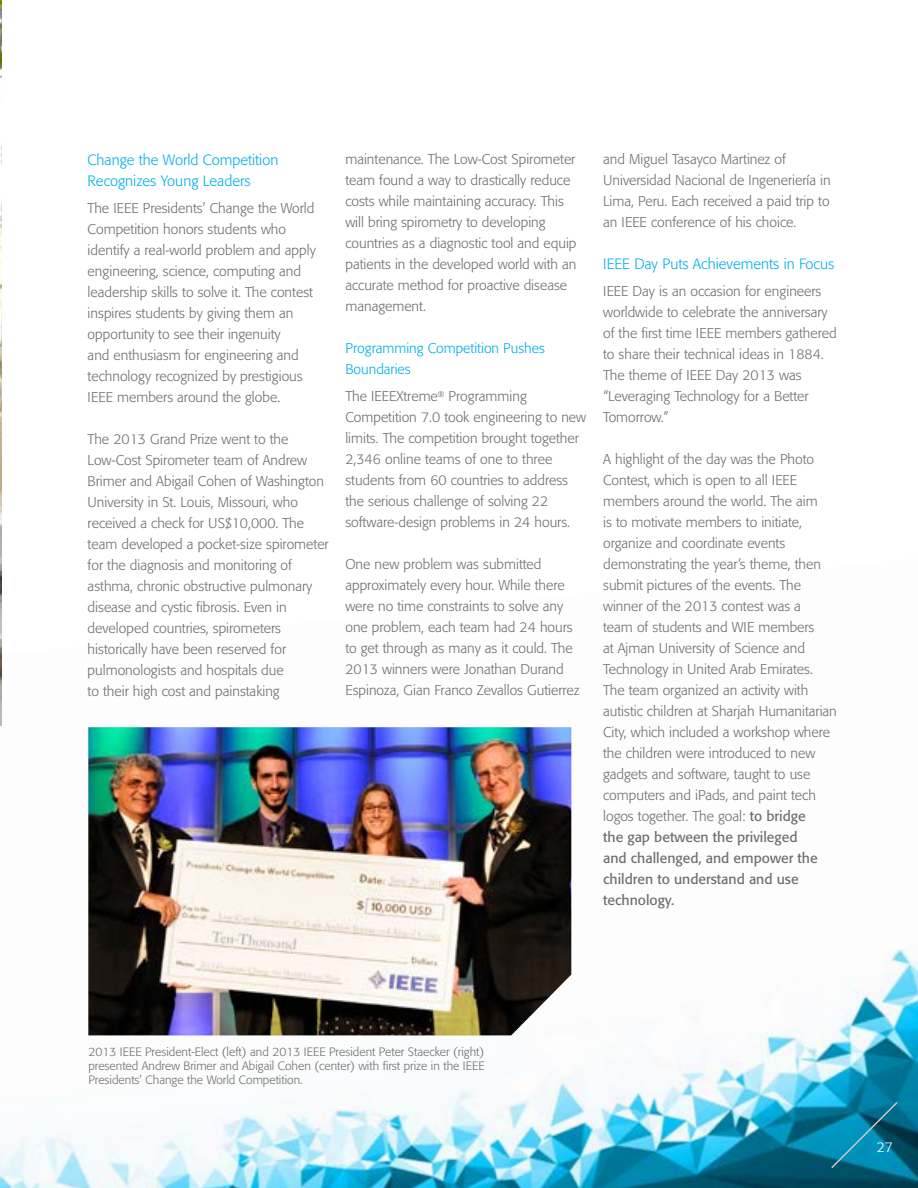
<style>
.page{position:relative;width:918px;height:1188px;background:#fff}
.page>*{position:absolute;margin:0;border:0;box-sizing:border-box;transform-origin:0 0}
.t1{font:300 14.85px/21px "Formata";color:#00aeef}
.t2{font:300 13.95px/21px "Formata";color:#6d6e71}
.t3{font:300 13.95px/21px "Formata";color:#00aeef}
.t4{font:300 13.95px "Formata";color:#fff}
.t5{font:300 12px/14.4px "Formata";color:#6d6e71;text-align:justify}
.s1{font-weight:400}
</style>
<div class="page">
<img style="left:0;top:558px;width:918px;height:630px">
<img style="left:0;top:0;width:1px;height:725px">
<img style="left:88px;top:727px;width:483px;height:308px">
<svg style="left:830px;top:1100px;width:69px;height:70px;background:#077ea1"></svg>
<p class="t1" style="left:88px;top:149px;width:192px">Change the World Competition<br>Recognizes Young Leaders</p>
<p class="t2" style="left:88px;top:197px;width:230px">The IEEE Presidents’ Change the World Competition honors students who identify a real-world problem and apply engineering, science, computing and leadership skills to solve it. The contest inspires students by giving them an opportunity to see their ingenuity<br>and enthusiasm for engineering and technology recognized by prestigious IEEE members around the globe.</p>
<p class="t2" style="left:88px;top:428px;width:243px">The 2013 Grand Prize went to the Low-Cost Spirometer team of Andrew Brimer and Abigail Cohen of Washington University in St. Louis, Missouri, who received a check for US$10,000. The team developed a pocket-size spirometer for the diagnosis and monitoring of asthma, chronic obstructive pulmonary disease and cystic fibrosis. Even in developed countries, spirometers historically have been reserved for pulmonologists and hospitals due<br>to their high cost and painstaking</p>
<p class="t2" style="left:345px;top:149px;width:233px">maintenance. The Low-Cost Spirometer team found a way to drastically reduce costs while maintaining accuracy. This will bring spirometry to developing countries as a diagnostic tool and equip patients in the developed world with an accurate method for proactive disease management.</p>
<p class="t3" style="left:345px;top:338px;width:201px">Programming Competition Pushes<br>Boundaries</p>
<p class="t2" style="left:345px;top:386px;width:242px">The IEEEXtreme<sup>®</sup> Programming Competition 7.0 took engineering to new limits. The competition brought together 2,346 online teams of one to three students from 60 countries to address the serious challenge of solving 22 software-design problems in 24 hours.</p>
<p class="t2" style="left:345px;top:554px;width:236px">One new problem was submitted approximately every hour. While there were no time constraints to solve any one problem, each team had 24 hours to get through as many as it could. The 2013 winners were Jonathan Durand Espinoza, Gian Franco Zevallos Gutierrez</p>
<p class="t2" style="left:603px;top:149px;width:229px">and Miguel Tasayco Martinez of Universidad Nacional de Ingeneriería in Lima, Peru. Each received a paid trip to an IEEE conference of his choice.</p>
<p class="t1" style="left:603px;top:254px;width:233px">IEEE Day Puts Achievements in Focus</p>
<p class="t2" style="left:603px;top:281px;width:235px">IEEE Day is an occasion for engineers worldwide to celebrate the anniversary of the first time IEEE members gathered to share their technical ideas in 1884.<br>The theme of IEEE Day 2013 was “Leveraging Technology for a Better Tomorrow.”</p>
<p class="t2" style="left:603px;top:449px;width:235px">A highlight of the day was the Photo Contest, which is open to all IEEE members around the world. The aim<br>is to motivate members to initiate, organize and coordinate events demonstrating the year’s theme, then submit pictures of the events. The winner of the 2013 contest was a<br>team of students and WIE members<br>at Ajman University of Science and Technology in United Arab Emirates.<br>The team organized an activity with autistic children at Sharjah Humanitarian City, which included a workshop where the children were introduced to new gadgets and software, taught to use computers and iPads, and paint tech logos together. The goal: <span class="s1">to bridge<br>the gap between the privileged<br>and challenged, and empower the children to understand and use technology.</span></p>
<p class="t5" style="left:88px;top:1044px;width:398px">2013 IEEE President-Elect (left) and 2013 IEEE President Peter Staecker (right) presented Andrew Brimer and Abigail Cohen (center) with first prize in the IEEE Presidents’ Change the World Competition.</p>
<p class="t4" style="left:877px;top:1139px;width:18px">27</p>
</div>
